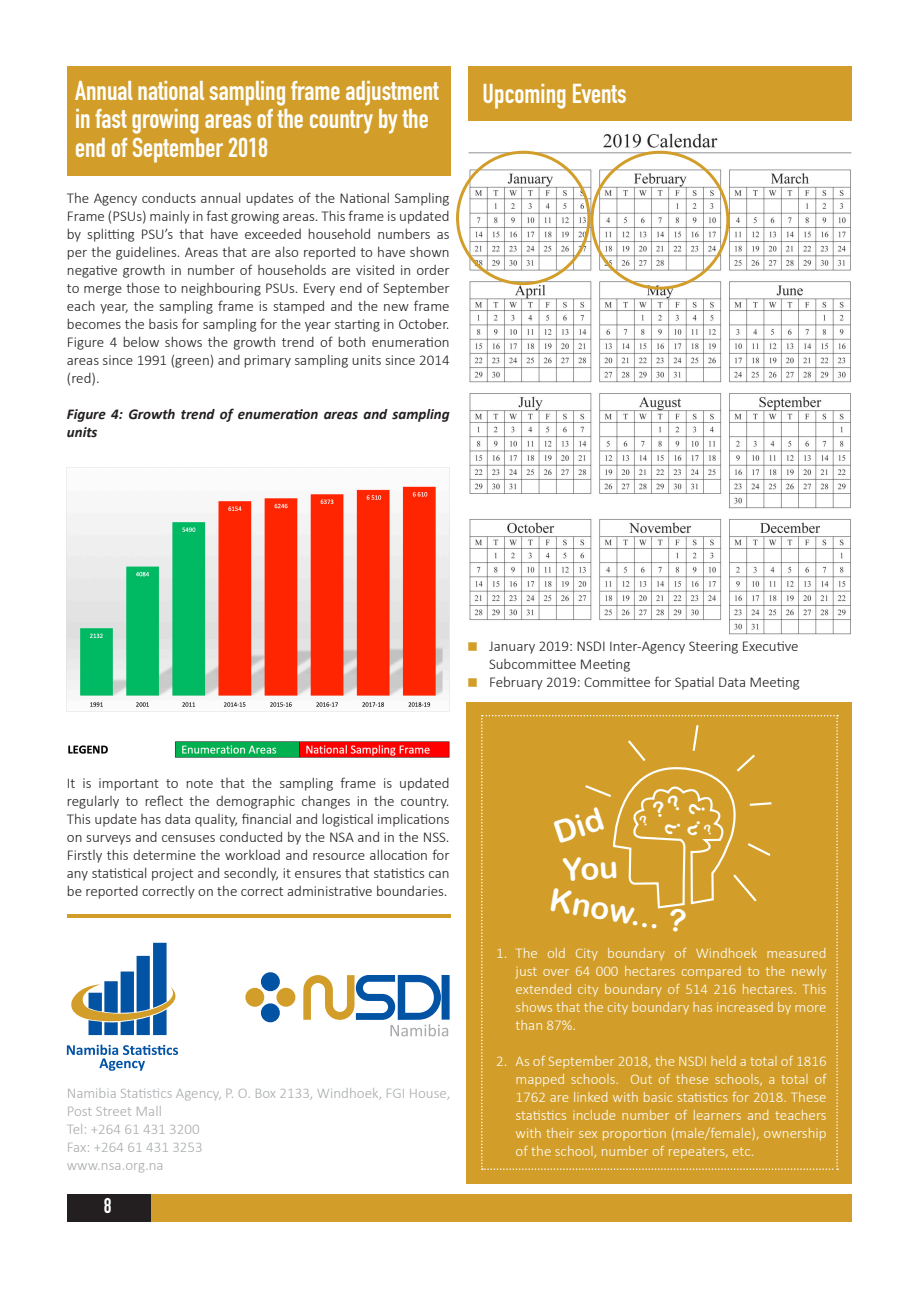
<style>
.page{position:relative;width:919px;height:1289px;background:#fff}
.page>*{position:absolute;margin:0;border:0;box-sizing:border-box;transform-origin:0 0}
.t1{font:31.05px "Arial Rounded MT Bold";color:#fff}
.Heading{font:700 27px/28.5px "DIN Condensed";color:#fff}
.Heading-2{font:700 21px "DIN Condensed";color:#fff}
.Paragraph_Style_1{font:300 15px/18px "Calibri";color:#231f20;text-align:justify}
.Paragraph_Style_1-2{font:300 15px/18px "Calibri";color:#fff;text-align:justify}
.Paragraph_Style_1-3{font:300 15px/18px "Calibri";color:#a8aaad}
.Paragraph_Style_1-4{font:italic 700 15px/18px "Calibri";color:#231f20}
</style>
<div class="page">
<div style="left:67px;top:1194px;width:84px;height:28px;background:#231f20"></div>
<div style="left:151px;top:1194px;width:701px;height:28px;background:#d29e29"></div>
<div style="left:67px;top:67px;width:383px;height:109px;background:#d29e29"></div>
<div style="left:466px;top:701px;width:386px;height:482px;background:#d29e29"></div>
<hr style="left:67px;top:914px;width:383px;height:3px;background:#d29e29">
<svg style="left:245px;top:972px;width:51px;height:51px"></svg>
<svg style="left:303px;top:974px;width:145px;height:62px"></svg>
<div style="left:442px;top:975px;width:7px;height:43px;background:#0353a5"></div>
<div style="left:441px;top:974px;width:8px;height:45px;border:2px solid #0353a5"></div>
<svg style="left:71px;top:942px;width:105px;height:94px"></svg>
<svg style="left:67px;top:1044px;width:111px;height:26px"></svg>
<img style="left:468px;top:133px;width:384px;height:501px">
<div style="left:456px;top:151px;width:134px;height:134px;border:3px solid #d29e29;border-radius:50%"></div>
<div style="left:590px;top:151px;width:139px;height:139px;border:3px solid #d29e29;border-radius:50%"></div>
<div style="left:468px;top:67px;width:384px;height:54px;background:#d29e29"></div>
<img style="left:67px;top:467px;width:382px;height:240px">
<img style="left:68px;top:741px;width:382px;height:17px">
<svg style="left:481px;top:715px;width:357px;height:454px"></svg>
<p class="Heading" style="left:75px;top:76px;width:365px">Annual national sampling frame adjustment in fast growing areas of the country by the end of September 2018</p>
<p class="Paragraph_Style_1" style="left:67px;top:188px;width:384px">The Agency conducts annual updates of the National Sampling Frame (PSUs) mainly in fast growing areas. This frame is updated by splitting PSU’s that have exceeded household numbers as per the guidelines. Areas that are also reported to have shown negative growth in number of households are visited in order to merge those to neighbouring PSUs. Every end of September each year, the sampling frame is stamped and the new frame becomes the basis for sampling for the year starting in October.<br>Figure 4 below shows the growth trend of both enumeration areas since 1991 (green) and primary sampling units since 2014 (red).</p>
<p class="Paragraph_Style_1-4" style="left:67px;top:405px;width:384px">Figure 4: Growth trend of enumeration areas and sampling units</p>
<p class="Heading" style="left:482px;top:79px;width:145px">Upcoming Events</p>
<p class="Paragraph_Style_1" style="left:67px;top:773px;width:384px">It is important to note that the sampling frame is updated regularly to reflect the demographic changes in the country.<br>This update has data quality, financial and logistical implications on surveys and censuses conducted by the NSA and in the NSS.<br>Firstly this determine the workload and resource allocation for any statistical project and secondly, it ensures that statistics can be reported correctly on the correct administrative boundaries.</p>
<p class="Paragraph_Style_1-3" style="left:67px;top:1083px;width:385px">Namibia Statistics Agency, P. O. Box 2133, Windhoek, FGI House,<br>Post Street Mall</p>
<p class="Paragraph_Style_1-3" style="left:67px;top:1119px;width:134px">Tel: +264 61 431 3200</p>
<p class="Paragraph_Style_1-3" style="left:67px;top:1137px;width:137px">Fax: +264 61 431 3253</p>
<p class="Paragraph_Style_1-3" style="left:67px;top:1155px;width:98px">www.nsa.org.na</p>
<p class="Heading-2" style="left:104px;top:1190px;width:9px">8</p>
<p class="Paragraph_Style_1" style="left:489px;top:636px;width:311px">January 2019: NSDI Inter-Agency Steering Executive<br>Subcommittee Meeting</p>
<p class="Paragraph_Style_1" style="left:489px;top:672px;width:312px">February 2019: Committee for Spatial Data Meeting</p>
<p class="t1" style="left:553px;top:880px;width:139px;rotate:10deg">Know... ?</p>
<p class="Paragraph_Style_1-2" style="left:515px;top:943px;width:312px;text-indent:-20px">1. The old City boundary of Windhoek measured just over 64 000 hectares compared to the newly extended city boundary of 514 216 hectares. This shows that the city boundary has increased by more than 87%.</p>
<p class="Paragraph_Style_1-2" style="left:515px;top:1051px;width:312px;text-indent:-20px">2. As of September 2018, the NSDI held a total of 1816 mapped schools. Out of these schools, a total of 1762 are linked with basic statistics for 2018. These statistics include number of learners and teachers with their sex proportion (male/female), ownership of the school, number of repeaters, etc.</p>
</div>
